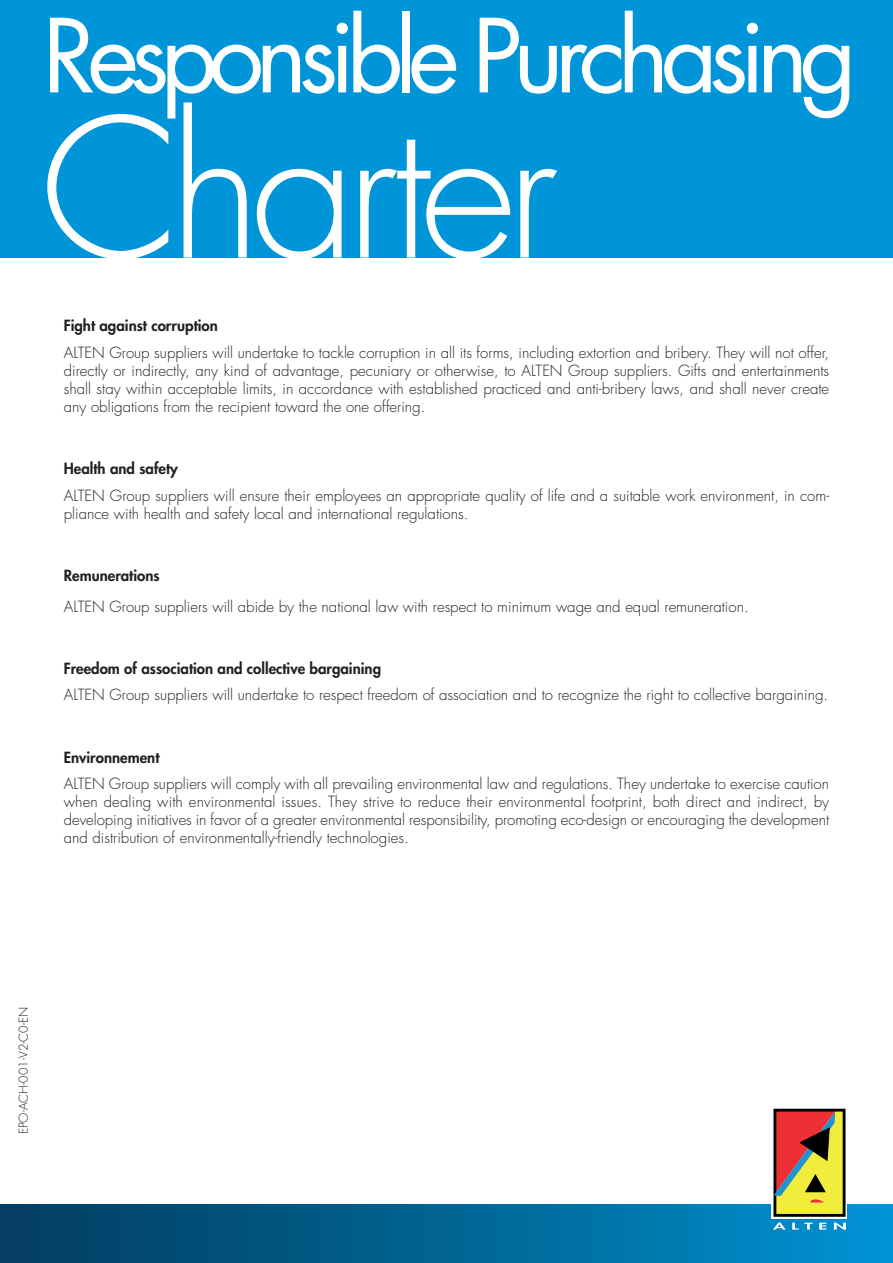
<style>
.page{position:relative;width:893px;height:1263px;background:#fff}
.page>*{position:absolute;margin:0;border:0;box-sizing:border-box;transform-origin:0 0}
.t1{font:300 187.95px "Futura Std";letter-spacing:-.055em;color:#fff}
.t2{font:99px "Futura Std";letter-spacing:-.09em;color:#fff}
.t3{font:300 15px/18px "Futura Std";color:#231f20;text-align:justify}
.t4{font:800 15px "Futura Std";color:#231f20}
.t5{font:300 12px "Futura Std";color:#231f20}
</style>
<div class="page">
<div style="left:0;top:0;width:893px;height:257px;background:#0095d9"></div>
<div style="left:0;top:1205px;width:893px;height:58px;background:linear-gradient(to right,#033b5c,#0091d1)"></div>
<svg style="left:772px;top:1108px;width:75px;height:122px;background:#aa884f"></svg>
<h2 class="t2" style="left:43px;top:11px;width:816px">Responsible Purchasing</h2>
<h1 class="t1" style="left:41px;top:102px;width:519px">Charter</h1>
<p class="t4" style="left:64px;top:319px;width:156px">Fight against corruption</p>
<p class="t3" style="left:64px;top:345px;width:767px">ALTEN Group suppliers will undertake to tackle corruption in all its forms, including extortion and bribery. They will not offer, directly or indirectly, any kind of advantage, pecuniary or otherwise, to ALTEN Group suppliers. Gifts and entertainments shall stay within acceptable limits, in accordance with established practiced and anti-bribery laws, and shall never create any obligations from the recipient toward the one offering.</p>
<p class="t4" style="left:64px;top:462px;width:116px">Health and safety</p>
<p class="t3" style="left:64px;top:488px;width:767px">ALTEN Group suppliers will ensure their employees an appropriate quality of life and a suitable work environment, in com&shy;pliance with health and safety local and international regulations.</p>
<p class="t4" style="left:64px;top:569px;width:97px">Remunerations</p>
<p class="t3" style="left:64px;top:599px;width:686px">ALTEN Group suppliers will abide by the national law with respect to minimum wage and equal remuneration.</p>
<p class="t4" style="left:64px;top:661px;width:319px">Freedom of association and collective bargaining</p>
<p class="t3" style="left:64px;top:687px;width:766px">ALTEN Group suppliers will undertake to respect freedom of association and to recognize the right to collective bargaining.</p>
<p class="t4" style="left:64px;top:750px;width:97px">Environnement</p>
<p class="t3" style="left:64px;top:776px;width:767px">ALTEN Group suppliers will comply with all prevailing environmental law and regulations. They undertake to exercise caution when dealing with environmental issues. They strive to reduce their environmental footprint, both direct and indirect, by developing initiatives in favor of a greater environmental responsibility, promoting eco-design or encouraging the development and distribution of environmentally-friendly technologies.</p>
<p class="t5" style="left:18px;top:1134px;width:129px;rotate:-90deg">EPO-ACH-001-V2-C0-EN</p>
</div>
